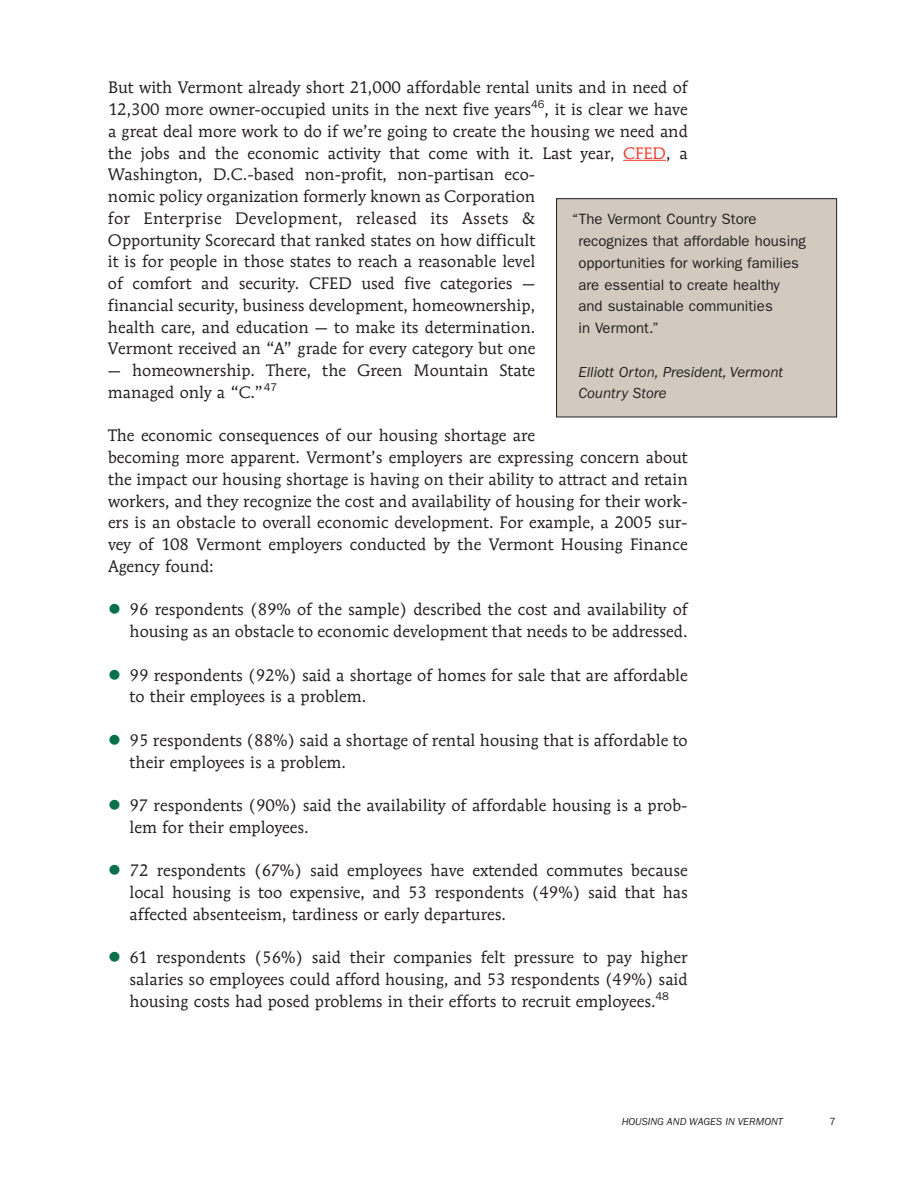
<style>
.page{position:relative;width:918px;height:1188px;background:#fff}
.page>*{position:absolute;margin:0;border:0;box-sizing:border-box;transform-origin:0 0}
.t1{font:16.5px/21.8px "Mendoza Roman";color:#231f20}
.t2{font:15px/21.8px "Franklin Gothic";color:#231f20}
.t3{font:italic 15px/21.8px "Franklin Gothic";color:#231f20}
.t4{font:italic 10.5px "Franklin Gothic";color:#231f20}
.t5{font:10.5px "Franklin Gothic";color:#231f20}
.s1{color:#ef3e2e}
.s2{color:#09704a}
</style>
<div class="page">
<hr style="left:623px;top:160px;width:43px;height:1px;background:#ef3e2e">
<div style="left:557px;top:199px;width:280px;height:218px;background:#d2cabf"></div>
<div style="left:556px;top:198px;width:281px;height:219px;border:1px solid #231f20"></div>
<p class="t1" style="left:108px;top:78px;width:581px">But with Vermont already short 21,000 affordable rental units and in need of 12,300 more owner-occupied units in the next five years<sup>46</sup>, it is clear we have a great deal more work to do if we’re going to create the housing we need and the jobs and the economic activity that come with it. Last year, <span class="s1">CFED</span>, a Washington, D.C.-based non-profit, non-partisan eco-<br>nomic policy organization formerly known as Corporation<br>for Enterprise Development, released its Assets &amp;<br>Opportunity Scorecard that ranked states on how difficult<br>it is for people in those states to reach a reasonable level<br>of comfort and security. CFED used five categories —<br>financial security, business development, homeownership,<br>health care, and education — to make its determination.<br>Vermont received an “A” grade for every category but one</p>
<p class="t1" style="left:108px;top:361px;width:429px">— homeownership. There, the Green Mountain State managed only a “C.”<sup>47</sup></p>
<p class="t1" style="left:108px;top:426px;width:581px">The economic consequences of our housing shortage are<br>becoming more apparent. Vermont’s employers are expressing concern about the impact our housing shortage is having on their ability to attract and retain workers, and they recognize the cost and availability of housing for their work&shy;ers is an obstacle to overall economic development. For example, a 2005 sur&shy;vey of 108 Vermont employers conducted by the Vermont Housing Finance Agency found:</p>
<p class="t1" style="left:108px;top:600px;width:581px;text-align:right"><span class="s2">●</span> 96 respondents (89% of the sample) described the cost and availability of housing as an obstacle to economic development that needs to be addressed.</p>
<p class="t1" style="left:130px;top:665px;width:560px;text-indent:-22px"><span class="s2">●</span> 99 respondents (92%) said a shortage of homes for sale that are affordable to their employees is a problem.</p>
<p class="t1" style="left:130px;top:730px;width:560px;text-indent:-22px"><span class="s2">●</span> 95 respondents (88%) said a shortage of rental housing that is affordable to their employees is a problem.</p>
<p class="t1" style="left:130px;top:796px;width:560px;text-indent:-22px"><span class="s2">●</span> 97 respondents (90%) said the availability of affordable housing is a prob&shy;lem for their employees.</p>
<p class="t1" style="left:130px;top:861px;width:560px;text-align:justify;text-indent:-22px"><span class="s2">●</span> 72 respondents (67%) said employees have extended commutes because local housing is too expensive, and 53 respondents (49%) said that has affected absenteeism, tardiness or early departures.</p>
<p class="t1" style="left:130px;top:948px;width:560px;text-align:justify;text-indent:-22px"><span class="s2">●</span> 61 respondents (56%) said their companies felt pressure to pay higher salaries so employees could afford housing, and 53 respondents (49%) said housing costs had posed problems in their efforts to recruit employees.<sup>48</sup></p>
<p class="t2" style="left:578px;top:210px;width:229px;text-indent:-6px">“The Vermont Country Store recognizes that affordable housing opportunities for working families are essential to create healthy and sustainable communities<br>in Vermont.”</p>
<p class="t3" style="left:578px;top:362px;width:206px">Elliott Orton, President, Vermont<br>Country Store</p>
<p class="t4" style="left:622px;top:1118px;width:163px">HOUSING AND WAGES IN VERMONT</p>
<p class="t5" style="left:830px;top:1117px;width:8px">7</p>
</div>
